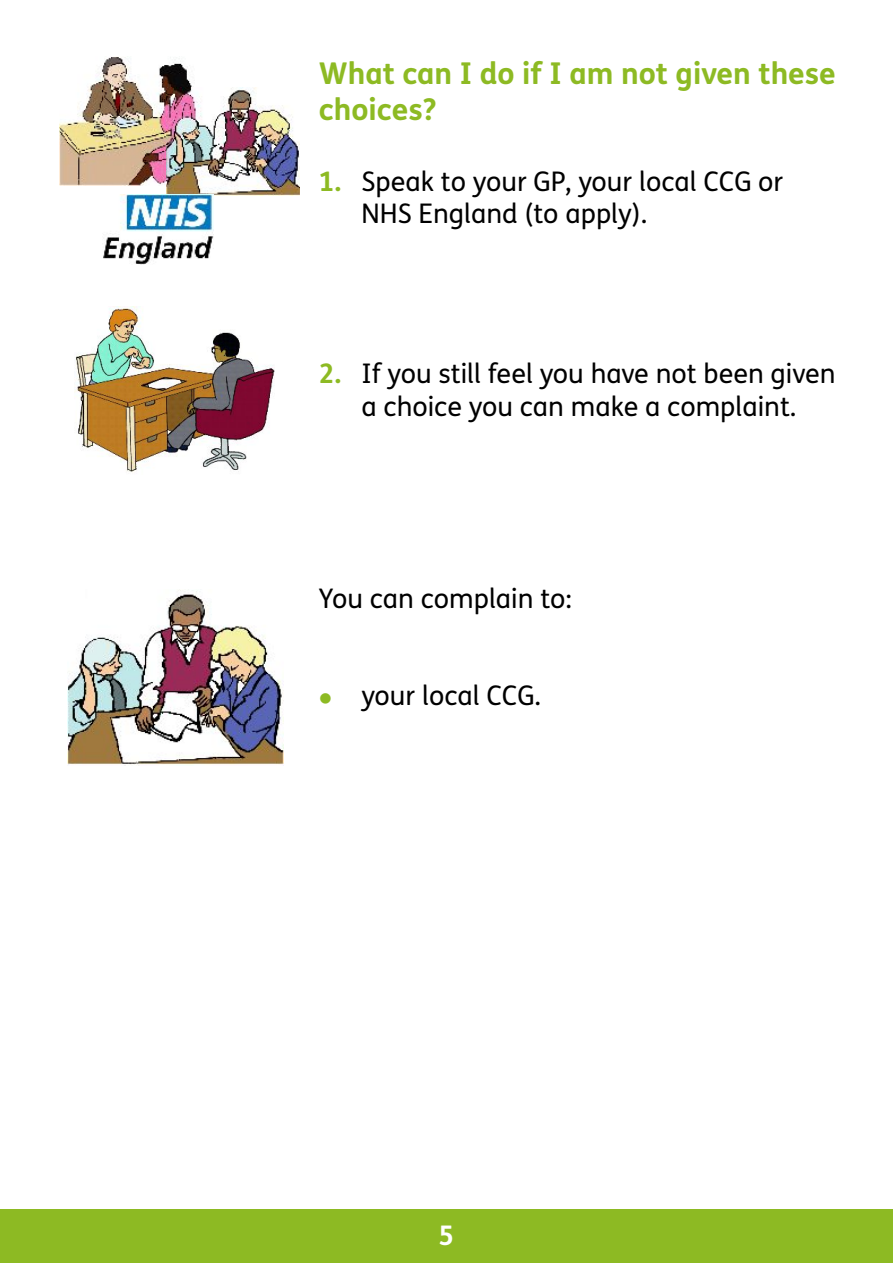
<style>
.page{position:relative;width:893px;height:1263px;background:#fff}
.page>*{position:absolute;margin:0;border:0;box-sizing:border-box;transform-origin:0 0}
.t1{font:700 30px/35.7px "FS Me";color:#8dba23}
.t2{font:27px/32.1px "FS Me";color:#000}
.t3{font:700 27px "FS Me";color:#fff}
.s1{font-weight:700;color:#8dba23}
.s2{color:#8dba23}
</style>
<div class="page">
<div style="left:0;top:1209px;width:893px;height:54px;background:#8dba23"></div>
<img style="left:60px;top:56px;width:132px;height:130px">
<img style="left:166px;top:88px;width:133px;height:108px">
<img style="left:103px;top:195px;width:111px;height:69px">
<img style="left:75px;top:307px;width:200px;height:165px">
<img style="left:68px;top:589px;width:216px;height:176px">
<h2 class="t1" style="left:319px;top:59px;width:519px">What can I do if I am not given these choices?</h2>
<p class="t2" style="left:361px;top:168px;width:423px;text-indent:-43px"><span class="s1">1.</span> Speak to your GP, your local CCG or<br>NHS England (to apply).</p>
<p class="t2" style="left:319px;top:361px;width:518px;text-align:center"><span class="s1">2.</span> If you still feel you have not been given a choice you can make a complaint.</p>
<p class="t2" style="left:319px;top:585px;width:255px">You can complain to:</p>
<p class="t2" style="left:319px;top:682px;width:224px"><span class="s2">●</span> your local CCG.</p>
<p class="t3" style="left:438px;top:1224px;width:17px">5</p>
</div>
